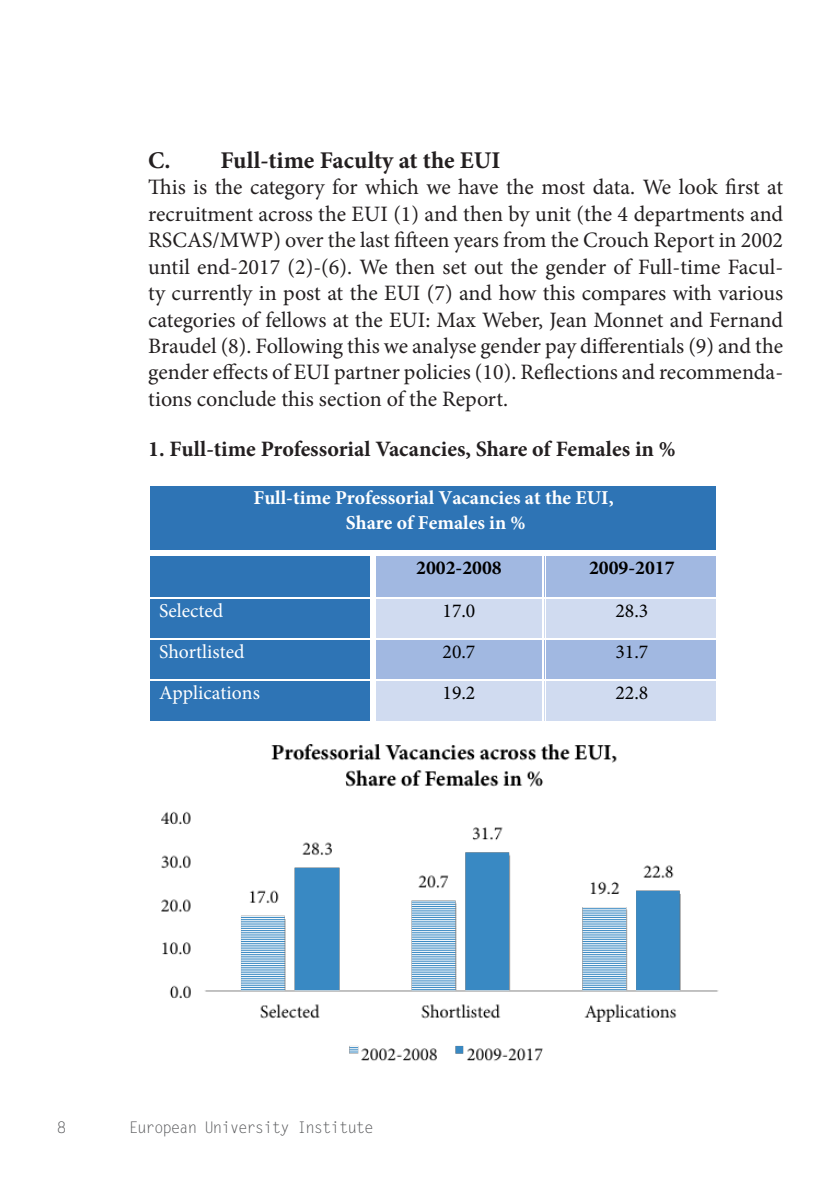
<style>
.page{position:relative;width:840px;height:1191px;background:#fff}
.page>*{position:absolute;margin:0;border:0;box-sizing:border-box;transform-origin:0 0}
.Header_1{font:700 24px "Minion Pro";color:#231f20}
.Body_text{font:22px/26.4px "Minion Pro";color:#231f20;text-align:justify}
.Header_2{font:700 22px "Minion Pro";color:#231f20}
.t1{font:700 19.6px/25px "Minion Pro";color:#fff;text-align:center}
.t2{font:19.6px "Minion Pro";color:#fff}
.t3{font:19.6px "Minion Pro";color:#000}
.t4{font:700 19.6px "Minion Pro";color:#000}
.t5{font:16px "Letter Gothic Std";letter-spacing:-.075em;color:#57585a}
</style>
<div class="page">
<div style="left:150px;top:486px;width:565px;height:64px;background:#2e74b5"></div>
<div style="left:150px;top:556px;width:220px;height:41px;background:#2e74b5"></div>
<div style="left:374px;top:556px;width:170px;height:41px;background:#a1b8e1"></div>
<div style="left:545px;top:556px;width:170px;height:41px;background:#a1b8e1"></div>
<div style="left:370px;top:556px;width:5px;height:41px;background:#fff"></div>
<hr style="left:542px;top:556px;width:2px;height:41px;background:#fff">
<div style="left:150px;top:599px;width:220px;height:39px;background:#2e74b5"></div>
<div style="left:374px;top:599px;width:170px;height:39px;background:#d0dbf0"></div>
<div style="left:545px;top:599px;width:170px;height:39px;background:#d0dbf0"></div>
<div style="left:370px;top:599px;width:5px;height:39px;background:#fff"></div>
<hr style="left:542px;top:599px;width:2px;height:39px;background:#fff">
<div style="left:150px;top:640px;width:220px;height:39px;background:#2e74b5"></div>
<div style="left:374px;top:640px;width:170px;height:39px;background:#a1b8e1"></div>
<div style="left:545px;top:640px;width:170px;height:39px;background:#a1b8e1"></div>
<div style="left:370px;top:640px;width:5px;height:39px;background:#fff"></div>
<hr style="left:542px;top:640px;width:2px;height:39px;background:#fff">
<div style="left:150px;top:681px;width:220px;height:39px;background:#2e74b5"></div>
<div style="left:374px;top:681px;width:170px;height:39px;background:#d0dbf0"></div>
<div style="left:545px;top:681px;width:170px;height:39px;background:#d0dbf0"></div>
<div style="left:370px;top:681px;width:5px;height:39px;background:#fff"></div>
<hr style="left:542px;top:681px;width:2px;height:39px;background:#fff">
<img style="left:161px;top:744px;width:558px;height:317px">
<p class="Header_1" style="left:148px;top:143px;width:353px">C. Full-time Faculty at the EUI</p>
<p class="Body_text" style="left:148px;top:174px;width:636px">This is the category for which we have the most data. We look first at recruitment across the EUI (1) and then by unit (the 4 departments and RSCAS/MWP) over the last fifteen years from the Crouch Report in 2002 until end-2017 (2)-(6). We then set out the gender of Full-time Facul&shy;ty currently in post at the EUI (7) and how this compares with various categories of fellows at the EUI: Max Weber, Jean Monnet and Fernand Braudel (8). Following this we analyse gender pay differentials (9) and the gender effects of EUI partner policies (10). Reflections and recommenda&shy;tions conclude this section of the Report.</p>
<p class="Header_2" style="left:148px;top:433px;width:528px">1. Full-time Professorial Vacancies, Share of Females in %</p>
<p class="t1" style="left:253px;top:485px;width:361px">Full-time Professorial Vacancies at the EUI,<br>Share of Females in %</p>
<p class="t4" style="left:416px;top:554px;width:87px">2002-2008</p>
<p class="t4" style="left:588px;top:554px;width:87px">2009-2017</p>
<p class="t2" style="left:159px;top:597px;width:66px">Selected</p>
<p class="t3" style="left:442px;top:597px;width:34px">17.0</p>
<p class="t3" style="left:615px;top:597px;width:34px">28.3</p>
<p class="t2" style="left:159px;top:638px;width:87px">Shortlisted</p>
<p class="t3" style="left:442px;top:638px;width:34px">20.7</p>
<p class="t3" style="left:615px;top:638px;width:34px">31.7</p>
<p class="t2" style="left:159px;top:680px;width:102px">Applications</p>
<p class="t3" style="left:442px;top:680px;width:34px">19.2</p>
<p class="t3" style="left:615px;top:680px;width:34px">22.8</p>
<p class="t5" style="left:57px;top:1118px;width:11px">8</p>
<p class="t5" style="left:129px;top:1118px;width:246px">European University Institute</p>
</div>
